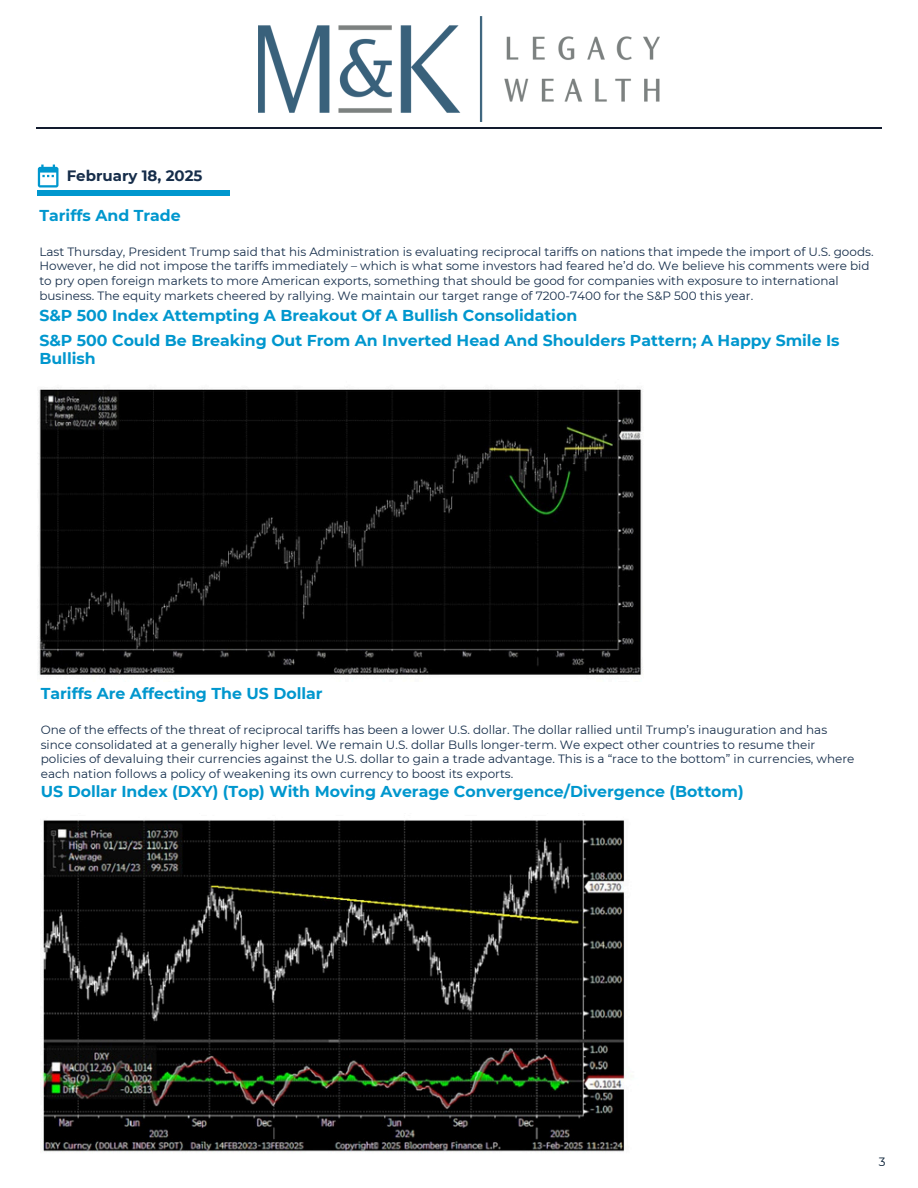
<style>
.page{position:relative;width:918px;height:1188px;background:#fff}
.page>*{position:absolute;margin:0;border:0;box-sizing:border-box;transform-origin:0 0}
.t1{font:700 15.75px/24.8px "Montserrat";color:#0097ce}
.t2{font:700 15px "Montserrat";color:#162d4a}
.t3{font:12px/14.7px "Montserrat";color:#152d4a}
.t4{font:12px "Montserrat";color:#00182f}
</style>
<div class="page">
<svg style="left:38px;top:165px;width:21px;height:23px"></svg>
<hr style="left:38px;top:191px;width:192px;height:4px;background:#0097ce">
<hr style="left:36px;top:127px;width:846px;height:2px;background:#121b2e">
<img style="left:38px;top:387px;width:605px;height:288px">
<img style="left:41px;top:820px;width:586px;height:332px">
<img style="left:259px;top:17px;width:400px;height:105px">
<p class="t2" style="left:67px;top:166px;width:137px">February 18, 2025</p>
<h1 class="t1" style="left:39px;top:203px;width:143px">Tariffs And Trade</h1>
<h1 class="t3" style="left:39px;top:244px;width:836px">Last Thursday, President Trump said that his Administration is evaluating reciprocal tariffs on nations that impede the import of U.S. goods.<br>However, he did not impose the tariffs immediately – which is what some investors had feared he’d do. We believe his comments were bid to pry open foreign markets to more American exports, something that should be good for companies with exposure to international business. The equity markets cheered by rallying. We maintain our target range of 7200-7400 for the S&amp;P 500 this year.</h1>
<p class="t1" style="left:39px;top:303px;width:802px">S&amp;P 500 Index Attempting A Breakout Of A Bullish Consolidation<br>S&amp;P 500 Could Be Breaking Out From An Inverted Head And Shoulders Pattern; A Happy Smile Is</p>
<p class="t1" style="left:39px;top:346px;width:58px">Bullish</p>
<p class="t1" style="left:41px;top:681px;width:283px">Tariffs Are Affecting The US Dollar</p>
<p class="t3" style="left:41px;top:722px;width:815px">One of the effects of the threat of reciprocal tariffs has been a lower U.S. dollar. The dollar rallied until Trump’s inauguration and has since consolidated at a generally higher level. We remain U.S. dollar Bulls longer-term. We expect other countries to resume their policies of devaluing their currencies against the U.S. dollar to gain a trade advantage. This is a “race to the bottom” in currencies, where each nation follows a policy of weakening its own currency to boost its exports.</p>
<h1 class="t1" style="left:41px;top:779px;width:704px">US Dollar Index (DXY) (Top) With Moving Average Convergence/Divergence (Bottom)</h1>
<p class="t4" style="left:879px;top:1155px;width:8px">3</p>
</div>
